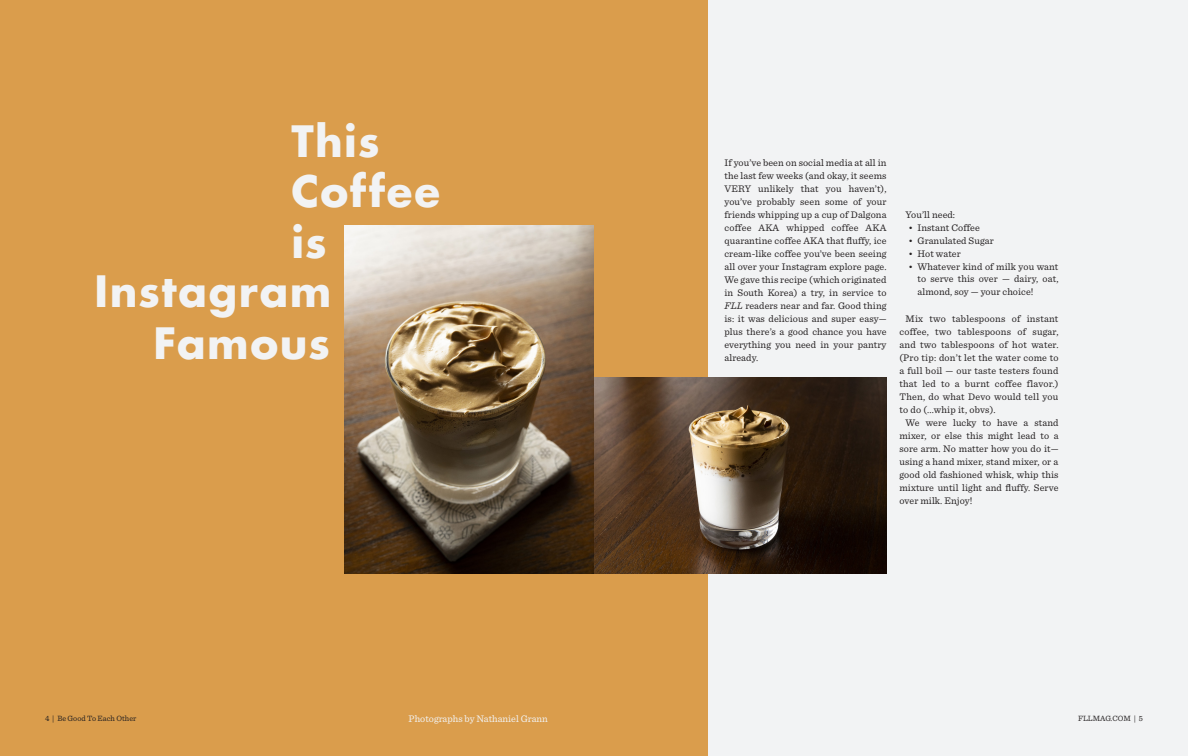
<style>
.page{position:relative;width:1188px;height:756px;background:#fff}
.page>*{position:absolute;margin:0;border:0;box-sizing:border-box;transform-origin:0 0}
.t1{font:700 42px "Futura LT";letter-spacing:.035em;color:#f2f3f4}
.t2{font:10px/13px "Sentinel";letter-spacing:.01em;color:#231f20;text-align:justify}
.t3{font:10px "Sentinel";color:#f2f3f4}
.t4{font:8px "Sentinel";color:#231f20}
.s1{font-style:italic}
</style>
<div class="page">
<div style="left:594px;top:0;width:594px;height:756px;background:#f2f3f4"></div>
<div style="left:0;top:0;width:708px;height:756px;background:#da9d4c"></div>
<img style="left:344px;top:226px;width:250px;height:347px">
<img style="left:594px;top:378px;width:292px;height:195px">
<h1 class="t1" style="left:291px;top:113px;width:90px">This</h1>
<h1 class="t1" style="left:291px;top:164px;width:150px">Coffee</h1>
<h1 class="t1" style="left:291px;top:214px;width:37px">is</h1>
<h1 class="t1" style="left:94px;top:263px;width:239px">Instagram</h1>
<h1 class="t1" style="left:153px;top:315px;width:178px">Famous</h1>
<p class="t2" style="left:724px;top:156px;width:164px">If you’ve been on social media at all in the last few weeks (and okay, it seems VERY unlikely that you haven’t), you’ve probably seen some of your friends whipping up a cup of Dalgona coffee AKA whipped coffee AKA quarantine coffee AKA that fluffy, ice cream-like coffee you’ve been seeing all over your Instagram explore page.<br>We gave this recipe (which originated in South Korea) a try, in service to <span class="s1">FLL</span> readers near and far. Good thing is: it was delicious and super easy— plus there’s a good chance you have everything you need in your pantry already.</p>
<p class="t2" style="left:906px;top:208px;width:51px">You’ll need:</p>
<p class="t2" style="left:908px;top:221px;width:73px">• Instant Coffee</p>
<p class="t2" style="left:908px;top:234px;width:87px">• Granulated Sugar</p>
<p class="t2" style="left:908px;top:247px;width:54px">• Hot water</p>
<p class="t2" style="left:908px;top:260px;width:152px;line-height:12px;text-align:right">• Whatever kind of milk you want to serve this over — dairy, oat,</p>
<p class="t2" style="left:918px;top:285px;width:118px">almond, soy — your choice!</p>
<p class="t2" style="left:906px;top:312px;width:154px">Mix two tablespoons of instant</p>
<p class="t2" style="left:900px;top:325px;width:161px">coffee, two tablespoons of sugar,</p>
<p class="t2" style="left:900px;top:338px;width:161px">and two tablespoons of hot water.</p>
<p class="t2" style="left:900px;top:351px;width:161px">(Pro tip: don’t let the water come to</p>
<p class="t2" style="left:900px;top:364px;width:160px">a full boil — our taste testers found</p>
<p class="t2" style="left:900px;top:377px;width:161px">that led to a burnt coffee flavor.)</p>
<p class="t2" style="left:900px;top:390px;width:161px">Then, do what Devo would tell you</p>
<p class="t2" style="left:900px;top:403px;width:98px">to do (...whip it, obvs).</p>
<p class="t2" style="left:906px;top:416px;width:155px">We were lucky to have a stand</p>
<p class="t2" style="left:900px;top:429px;width:161px">mixer, or else this might lead to a</p>
<p class="t2" style="left:900px;top:442px;width:161px">sore arm. No matter how you do it—</p>
<p class="t2" style="left:900px;top:455px;width:160px">using a hand mixer, stand mixer, or a</p>
<p class="t2" style="left:900px;top:468px;width:161px">good old fashioned whisk, whip this</p>
<p class="t2" style="left:900px;top:481px;width:161px">mixture until light and fluffy. Serve</p>
<p class="t2" style="left:900px;top:494px;width:75px">over milk. Enjoy!</p>
<p class="t4" style="left:45px;top:713px;width:93px">4 | Be Good To Each Other</p>
<p class="t4" style="left:1078px;top:713px;width:66px">FLLMAG.COM | 5</p>
<p class="t3" style="left:409px;top:713px;width:141px">Photographs by Nathaniel Grann</p>
</div>
